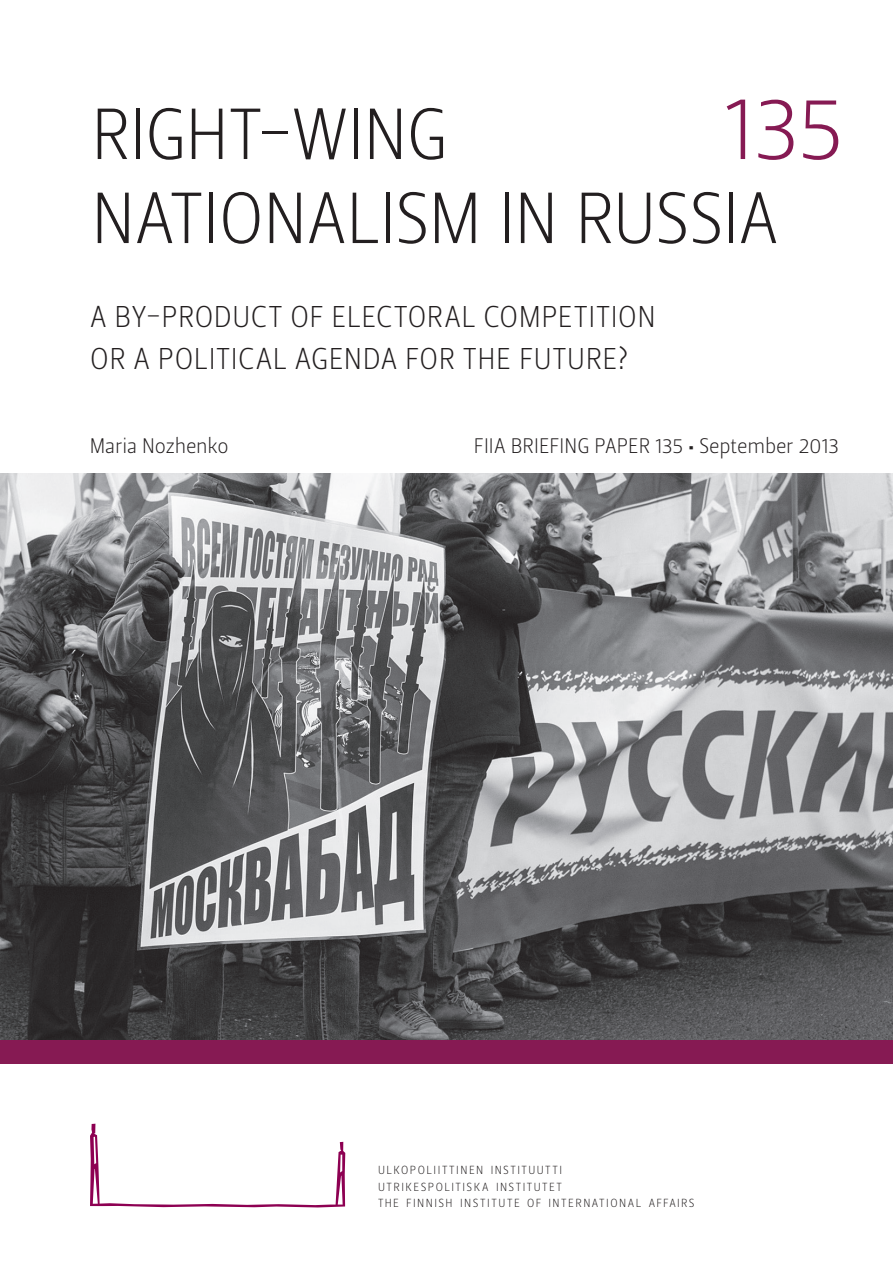
<style>
.page{position:relative;width:893px;height:1263px;background:#fff}
.page>*{position:absolute;margin:0;border:0;box-sizing:border-box;transform-origin:0 0}
.t1{font:90px "Leitura Sans Grot 1";color:#861a53}
.t2{font:72px/84px "Leitura Sans Grot 1";letter-spacing:-.01em;color:#231f20}
.t3{font:30px/42px "Leitura Sans Grot 1";letter-spacing:.02em;color:#231f20}
.t4{font:21px "Leitura Sans Grot 1";letter-spacing:-.015em;color:#231f20}
.t5{font:11.7px/16.2px "Leitura Sans Grot 1";letter-spacing:.125em;color:#231f20}
</style>
<div class="page">
<img style="left:0;top:473px;width:893px;height:567px">
<div style="left:0;top:1040px;width:893px;height:23px;background:#861a53"></div>
<svg style="left:90px;top:1124px;width:255px;height:83px"></svg>
<h1 class="t1" style="left:723px;top:95px;width:124px">135</h1>
<h2 class="t2" style="left:91px;top:102px;width:689px">RIGHT-WING<br>NATIONALISM IN RUSSIA</h2>
<h3 class="t3" style="left:90px;top:300px;width:567px">A BY-PRODUCT OF ELECTORAL COMPETITION<br>OR A POLITICAL AGENDA FOR THE FUTURE?</h3>
<h3 class="t4" style="left:90px;top:438px;width:140px">MARIA NOZHENKO</h3>
<h3 class="t4" style="left:474px;top:438px;width:367px">FIIA BRI EFING PAPER 135 • SEPTEMBER 2013</h3>
<p class="t5" style="left:378px;top:1164px;width:318px">ULKOPOLIITTINEN INSTITUUTTI<br>UTRIKESPOLITISKA INSTITUTET<br>THE FINNISH INSTITUTE OF INTERNATIONAL AFFAIRS</p>
</div>
